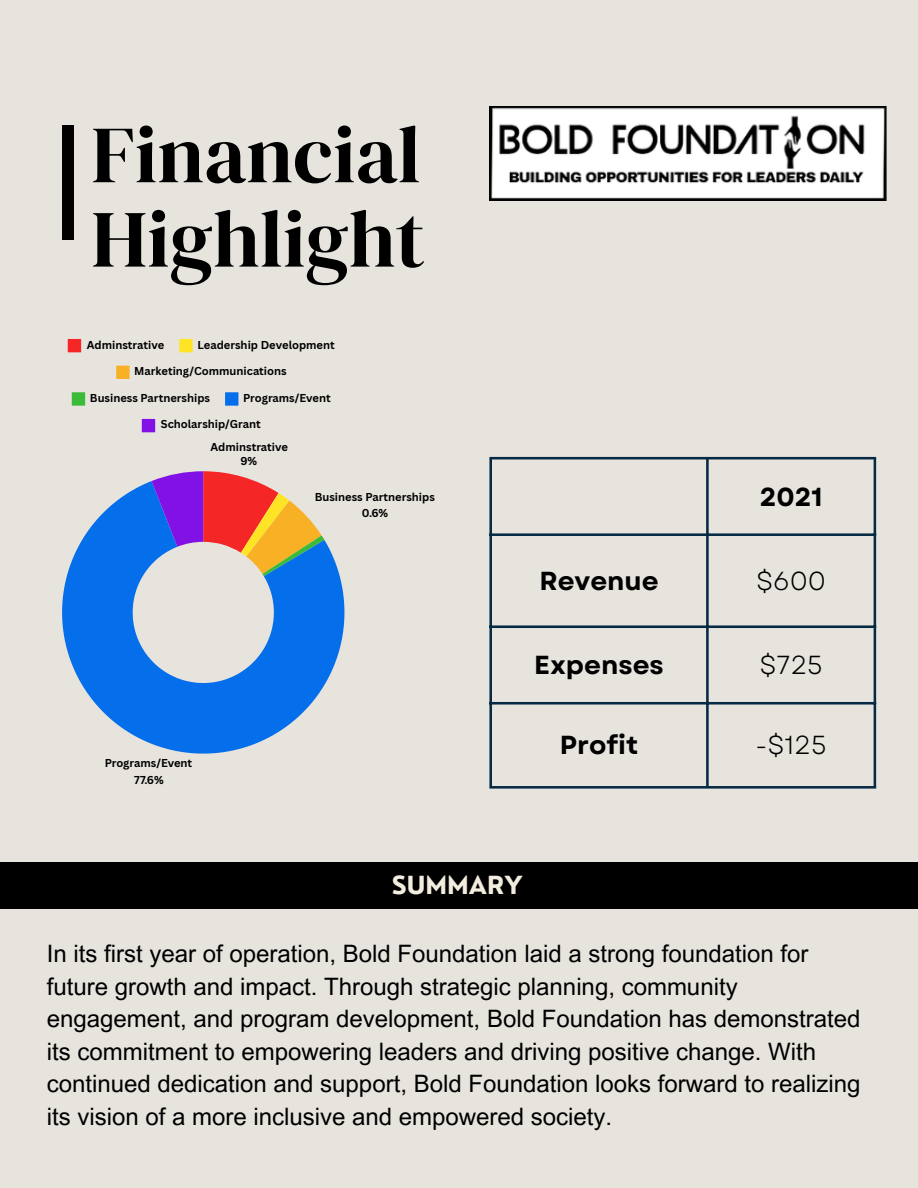
<style>
.page{position:relative;width:918px;height:1188px;background:#e7e3dd}
.page>*{position:absolute;margin:0;border:0;box-sizing:border-box;transform-origin:0 0}
.t1{font:81px/84.3px "DM Serif Display";color:#000}
.t2{font:700 26.1px "Garet";color:#000}
.t3{font:26.1px "Garet";color:#000}
.t4{font:700 24.3px "Nourd";color:#f3ede0}
.t5{font:24px/32.7px "Arial MT Pro";color:#000}
.t6{font:700 11.1px/16.8px "Canva Sans";color:#000;text-align:center}
</style>
<div class="page">
<hr style="left:489px;top:459px;width:3px;height:327px;background:#072a44">
<hr style="left:706px;top:459px;width:3px;height:327px;background:#072a44">
<hr style="left:874px;top:459px;width:2px;height:327px;background:#072a44">
<hr style="left:489px;top:457px;width:387px;height:2px;background:#072a44">
<hr style="left:489px;top:533px;width:387px;height:3px;background:#072a44">
<hr style="left:489px;top:625px;width:387px;height:3px;background:#072a44">
<hr style="left:489px;top:702px;width:387px;height:3px;background:#072a44">
<hr style="left:489px;top:786px;width:387px;height:3px;background:#072a44">
<div style="left:62px;top:125px;width:11px;height:114px;background:#000"></div>
<svg style="left:68px;top:339px;width:13px;height:13px"></svg>
<svg style="left:179px;top:339px;width:14px;height:13px"></svg>
<svg style="left:116px;top:366px;width:14px;height:13px"></svg>
<svg style="left:72px;top:392px;width:13px;height:14px"></svg>
<svg style="left:225px;top:392px;width:13px;height:14px"></svg>
<svg style="left:142px;top:419px;width:13px;height:13px"></svg>
<svg style="left:62px;top:481px;width:282px;height:273px;fill:#056eeb"></svg>
<svg style="left:152px;top:471px;width:172px;height:105px"></svg>
<div style="left:0;top:863px;width:918px;height:46px;background:#000"></div>
<img style="left:489px;top:106px;width:398px;height:95px">
<p class="t1" style="left:91px;top:112px;width:335px">Financial<br>Highlight</p>
<p class="t6" style="left:87px;top:336px;width:79px">Adminstrative</p>
<p class="t6" style="left:197px;top:336px;width:139px">Leadership Development</p>
<p class="t6" style="left:134px;top:362px;width:154px">Marketing/Communications</p>
<p class="t6" style="left:90px;top:389px;width:122px">Business Partnerships</p>
<p class="t6" style="left:243px;top:389px;width:89px">Programs/Event</p>
<p class="t6" style="left:161px;top:416px;width:101px">Scholarship/Grant</p>
<p class="t6" style="left:211px;top:439px;width:79px;line-height:14.4px">Adminstrative<br>9%</p>
<p class="t6" style="left:315px;top:488px;width:122px">Business Partnerships<br>0.6%</p>
<p class="t6" style="left:105px;top:755px;width:89px">Programs/Event<br>77.6%</p>
<h1 class="t2" style="left:760px;top:478px;width:64px">2021</h1>
<p class="t2" style="left:539px;top:562px;width:121px">Revenue</p>
<p class="t3" style="left:756px;top:562px;width:71px">$600</p>
<p class="t2" style="left:534px;top:646px;width:131px">Expenses</p>
<p class="t3" style="left:759px;top:646px;width:65px">$725</p>
<p class="t2" style="left:560px;top:726px;width:80px">Profit</p>
<p class="t3" style="left:756px;top:726px;width:73px">-$125</p>
<p class="t4" style="left:392px;top:870px;width:133px">SUMMARY</p>
<p class="t5" style="left:47px;top:940px;width:815px">In its first year of operation, Bold Foundation laid a strong foundation for future growth and impact. Through strategic planning, community engagement, and program development, Bold Foundation has demonstrated its commitment to empowering leaders and driving positive change. With continued dedication and support, Bold Foundation looks forward to realizing its vision of a more inclusive and empowered society.</p>
</div>
